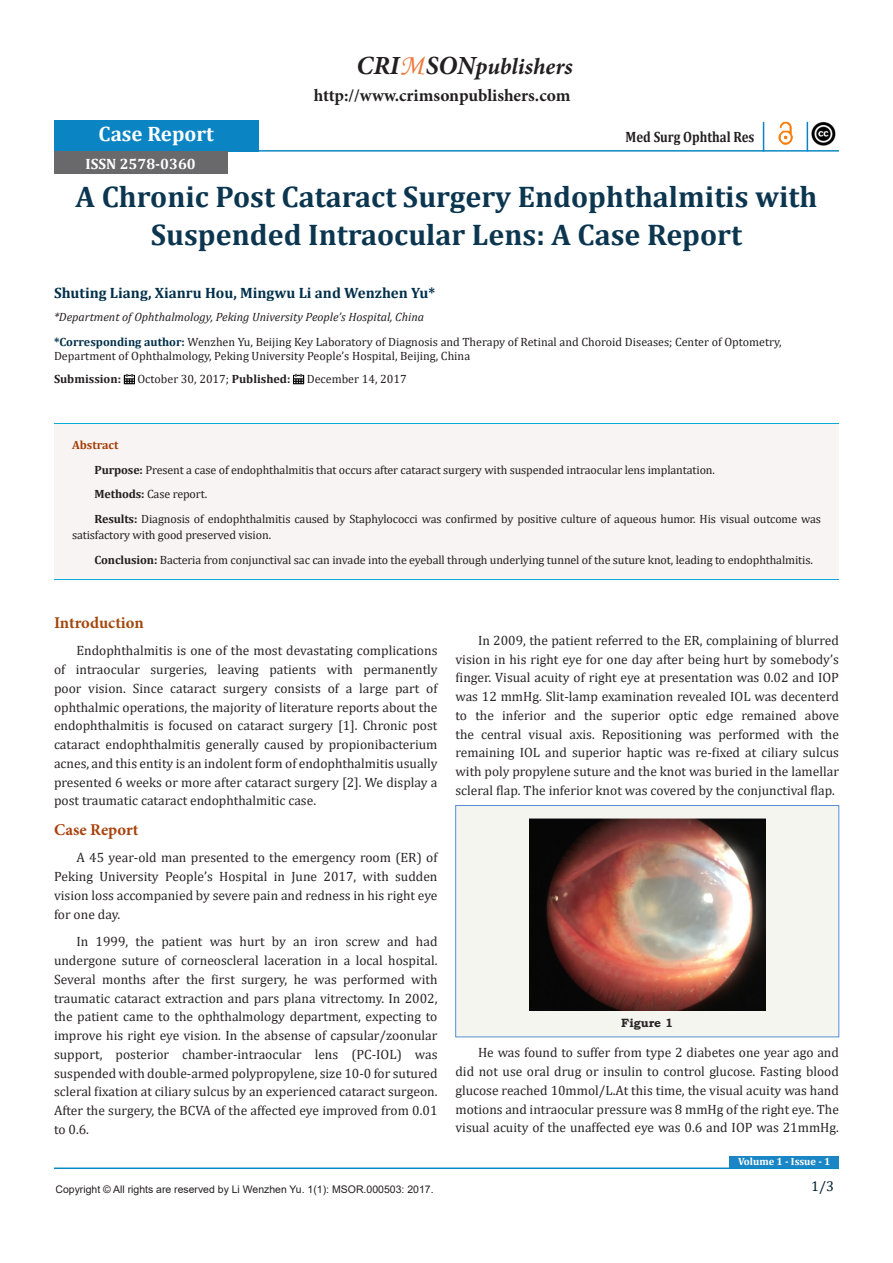
<style>
.page{position:relative;width:893px;height:1263px;background:#fff}
.page>*{position:absolute;margin:0;border:0;box-sizing:border-box;transform-origin:0 0}
.t1{font:700 30px/37.5px "Cambria";color:#0c3650;text-align:center}
.t2{font:italic 700 23.25px "Minion Pro";letter-spacing:-.005em;color:#231f20}
.t3{font:700 21px "Cambria";color:#fff}
.t4{font:700 17.4px "Minion Pro";color:#231f20}
.t5{font:700 16.5px "Minion Pro";letter-spacing:-.005em;color:#a14307}
.t6{font:700 16.5px "Minion Pro";letter-spacing:.005em;color:#a73d07}
.t7{font:700 15px "Cambria";color:#02304b}
.t8{font:700 15px "Cambria";color:#231f20;scale:.86 1}
.t9{font:700 15px "Cambria";color:#fff}
.t10{font:14.25px "Cambria";color:#021c2d}
.t11{font:13.5px/18.8px "Cambria";color:#231f20;text-align:justify}
.t12{font:12px/14.4px "Cambria";letter-spacing:-.01em;color:#231f20}
.t13{font:italic 12px "Cambria";color:#231f20}
.t14{font:700 12px "Cambria";color:#231f20}
.t15{font:700 12px "Cambria";color:#a73d07}
.t16{font:700 12px "Bookman Old Style";color:#231f20}
.t17{font:10.5px "Arial";color:#231f20}
.t18{font:700 10.5px "Cambria";color:#fff}
.s1{font-size:26.25px}
.s2{font-family:"Monotype Corsiva";font-weight:400;font-style:normal;font-size:29.1px;color:#ec7a3e}
.s3{font-weight:700;color:#02304b}
.s4{font-weight:700}
</style>
<div class="page">
<hr style="left:54px;top:1167px;width:785px;height:2px;background:#0b88c4">
<div style="left:730px;top:1155px;width:109px;height:12px;background:#1b86c6"></div>
<div style="left:456px;top:805px;width:383px;height:232px;background:#f5f5f0"></div>
<div style="left:455px;top:805px;width:384px;height:232px;border:1px solid #548dd4"></div>
<img style="left:529px;top:818px;width:236px;height:192px">
<svg style="left:124px;top:374px;width:11px;height:10px"></svg>
<svg style="left:293px;top:374px;width:11px;height:10px"></svg>
<div style="left:54px;top:120px;width:204px;height:32px;background:#0b84c4"></div>
<hr style="left:258px;top:150px;width:581px;height:2px;background:#0b88c4">
<hr style="left:763px;top:122px;width:1px;height:30px;background:#0b84c4">
<svg style="left:807px;top:122px;width:1px;height:28px"></svg>
<img style="left:778px;top:122px;width:15px;height:23px">
<img style="left:811px;top:122px;width:25px;height:24px">
<div style="left:54px;top:424px;width:785px;height:156px;background:#f7f4f3"></div>
<hr style="left:54px;top:424px;width:785px;height:1px;background:#08aadb">
<hr style="left:54px;top:579px;width:785px;height:1px;background:#08aadb">
<div style="left:54px;top:151px;width:173px;height:23px;background:#69696c"></div>
<p class="t2" style="left:356px;top:50px;width:218px"><span class="s1">CRI</span><span class="s2">M</span><span class="s1">SON</span>publishers</p>
<p class="t4" style="left:314px;top:83px;width:258px">http://www.crimsonpublishers.com</p>
<p class="t3" style="left:99px;top:119px;width:117px">Case Report</p>
<p class="t8" style="left:625px;top:126px;width:151px">Med Surg Ophthal Res</p>
<p class="t9" style="left:86px;top:153px;width:112px">ISSN 2578-0360</p>
<p class="t1" style="left:76px;top:177px;width:743px">A Chronic Post Cataract Surgery Endophthalmitis with<br>Suspended Intraocular Lens: A Case Report</p>
<p class="t7" style="left:54px;top:282px;width:383px">Shuting Liang, Xianru Hou, Mingwu Li and Wenzhen Yu*</p>
<p class="t13" style="left:54px;top:308px;width:372px">*Department of Ophthalmology, Peking University People’s Hospital, China</p>
<p class="t12" style="left:54px;top:335px;width:729px"><span class="s3">*Corresponding author:</span> Wenzhen Yu, Beijing Key Laboratory of Diagnosis and Therapy of Retinal and Choroid Diseases; Center of Optometry,<br>Department of Ophthalmology, Peking University People’s Hospital, Beijing, China</p>
<p class="t14" style="left:54px;top:371px;width:69px">Submission:</p>
<p class="t12" style="left:137px;top:372px;width:154px">October 30, 2017; <span class="s4">Published:</span></p>
<p class="t12" style="left:307px;top:372px;width:101px">December 14, 2017</p>
<p class="t15" style="left:72px;top:436px;width:48px">Abstract</p>
<p class="t12" style="left:94px;top:462px;width:622px"><span class="s4">Purpose:</span> Present a case of endophthalmitis that occurs after cataract surgery with suspended intraocular lens implantation.</p>
<p class="t12" style="left:94px;top:487px;width:114px"><span class="s4">Methods:</span> Case report.</p>
<p class="t12" style="left:72px;top:511px;width:750px;line-height:15.8px;text-indent:22px"><span class="s4">Results:</span> Diagnosis of endophthalmitis caused by Staphylococci was confirmed by positive culture of aqueous humor. His visual outcome was satisfactory with good preserved vision.</p>
<p class="t12" style="left:94px;top:552px;width:720px"><span class="s4">Conclusion:</span> Bacteria from conjunctival sac can invade into the eyeball through underlying tunnel of the suture knot, leading to endophthalmitis.</p>
<p class="t5" style="left:54px;top:611px;width:91px">Introduction</p>
<p class="t11" style="left:54px;top:641px;width:385px;text-indent:22px">Endophthalmitis is one of the most devastating complications of intraocular surgeries, leaving patients with permanently poor vision. Since cataract surgery consists of a large part of ophthalmic operations, the majority of literature reports about the endophthalmitis is focused on cataract surgery [1]. Chronic post cataract endophthalmitis generally caused by propionibacterium acnes, and this entity is an indolent form of endophthalmitis usually presented 6 weeks or more after cataract surgery [2]. We display a post traumatic cataract endophthalmitic case.</p>
<p class="t6" style="left:54px;top:818px;width:86px">Case Report</p>
<p class="t11" style="left:54px;top:848px;width:385px;text-indent:22px">A 45 year-old man presented to the emergency room (ER) of Peking University People’s Hospital in June 2017, with sudden vision loss accompanied by severe pain and redness in his right eye for one day.</p>
<p class="t11" style="left:54px;top:932px;width:385px;text-indent:22px">In 1999, the patient was hurt by an iron screw and had undergone suture of corneoscleral laceration in a local hospital.<br>Several months after the first surgery, he was performed with traumatic cataract extraction and pars plana vitrectomy. In 2002, the patient came to the ophthalmology department, expecting to improve his right eye vision. In the absense of capsular/zoonular support, posterior chamber-intraocular lens (PC-IOL) was suspended with double-armed polypropylene, size 10-0 for sutured scleral fixation at ciliary sulcus by an experienced cataract surgeon.<br>After the surgery, the BCVA of the affected eye improved from 0.01 to 0.6.</p>
<p class="t17" style="left:56px;top:1182px;width:380px">Copyright © All rights are reserved by Li Wenzhen Yu. 1(1): MSOR.000503: 2017.</p>
<p class="t11" style="left:455px;top:631px;width:385px;text-indent:22px">In 2009, the patient referred to the ER, complaining of blurred vision in his right eye for one day after being hurt by somebody’s finger. Visual acuity of right eye at presentation was 0.02 and IOP was 12 mmHg. Slit-lamp examination revealed IOL was decenterd to the inferior and the superior optic edge remained above the central visual axis. Repositioning was performed with the remaining IOL and superior haptic was re-fixed at ciliary sulcus with poly propylene suture and the knot was buried in the lamellar scleral flap. The inferior knot was covered by the conjunctival flap.</p>
<p class="t16" style="left:621px;top:1015px;width:53px">Figure 1</p>
<p class="t11" style="left:455px;top:1043px;width:385px;text-indent:22px">He was found to suffer from type 2 diabetes one year ago and did not use oral drug or insulin to control glucose. Fasting blood glucose reached 10mmol/L.At this time, the visual acuity was hand motions and intraocular pressure was 8 mmHg of the right eye. The visual acuity of the unaffected eye was 0.6 and IOP was 21mmHg.</p>
<p class="t18" style="left:738px;top:1154px;width:94px">Volume 1 - Issue - 1</p>
<p class="t10" style="left:811px;top:1178px;width:24px">1/3</p>
</div>
